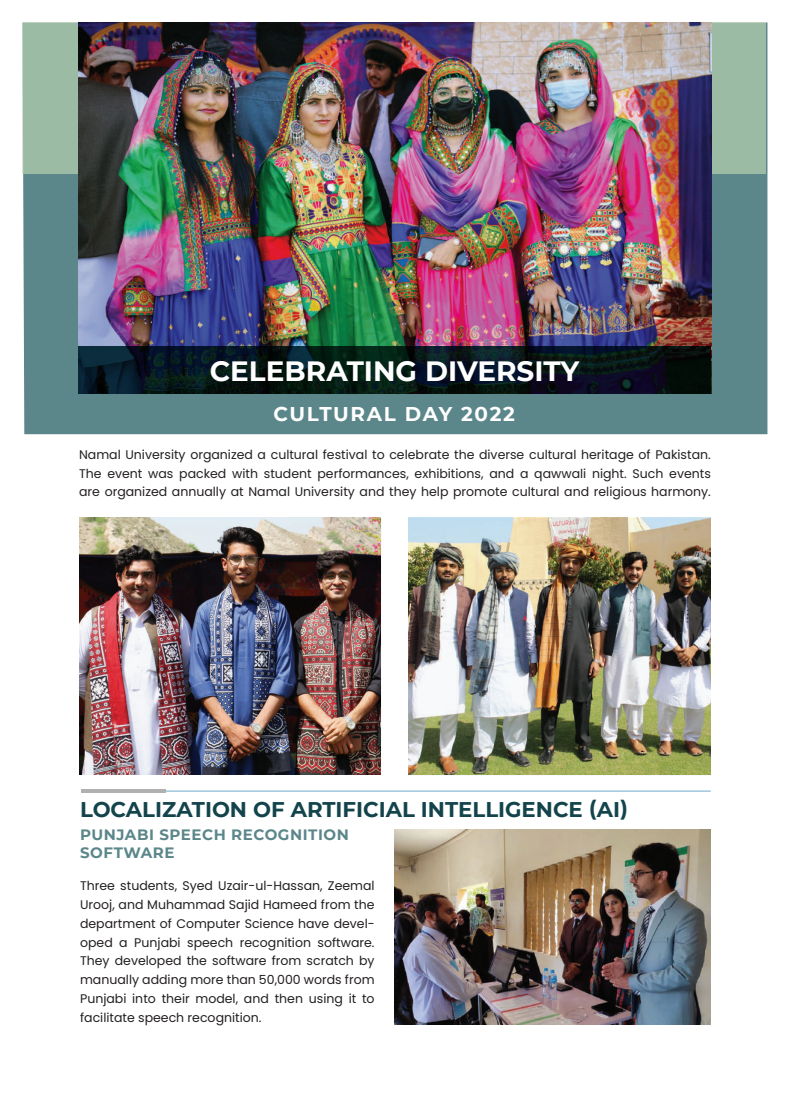
<style>
.page{position:relative;width:790px;height:1098px;background:#fff}
.page>*{position:absolute;margin:0;border:0;box-sizing:border-box;transform-origin:0 0}
.t1{font:700 27.88px "Montserrat";color:#fff}
.t2{font:700 21.25px "Montserrat";color:#13444b}
.t3{font:700 19.88px "Montserrat";letter-spacing:.08em;color:#fff}
.t4{font:700 15px/18px "Montserrat";letter-spacing:.035em;color:#5b868a}
.t5{font:12.5px/18.8px "Poppins";color:#231f20;text-align:justify}
</style>
<div class="page">
<div style="left:22px;top:22px;width:745px;height:412px;background:#5b868a"></div>
<div style="left:22px;top:23px;width:743px;height:151px;background:#9bbba5"></div>
<img style="left:78px;top:22px;width:632px;height:324px">
<svg style="left:78px;top:346px;width:632px;height:48px;background:#06161b"></svg>
<img style="left:395px;top:829px;width:315px;height:195px">
<hr style="left:81px;top:789px;width:85px;height:4px;background:#afb0af">
<hr style="left:166px;top:790px;width:544px;height:1px;background:#2b84af">
<img style="left:408px;top:518px;width:302px;height:257px">
<img style="left:79px;top:518px;width:302px;height:256px">
<h1 class="t1" style="left:210px;top:351px;width:371px">CELEBRATING DIVERSITY</h1>
<h3 class="t3" style="left:273px;top:400px;width:243px">CULTURAL DAY 2022</h3>
<p class="t5" style="left:79px;top:445px;width:633px">Namal University organized a cultural festival to celebrate the diverse cultural heritage of Pakistan.<br>The event was packed with student performances, exhibitions, and a qawwali night. Such events are organized annually at Namal University and they help promote cultural and religious harmony.</p>
<h2 class="t2" style="left:80px;top:794px;width:549px">LOCALIZATION OF ARTIFICIAL INTELLIGENCE (AI)</h2>
<p class="t4" style="left:80px;top:825px;width:270px">PUNJABI SPEECH RECOGNITION<br>SOFTWARE</p>
<p class="t5" style="left:80px;top:876px;width:296px">Three students, Syed Uzair-ul-Hassan, Zeemal Urooj, and Muhammad Sajid Hameed from the department of Computer Science have devel&shy;oped a Punjabi speech recognition software.<br>They developed the software from scratch by manually adding more than 50,000 words from Punjabi into their model, and then using it to facilitate speech recognition.</p>
</div>
